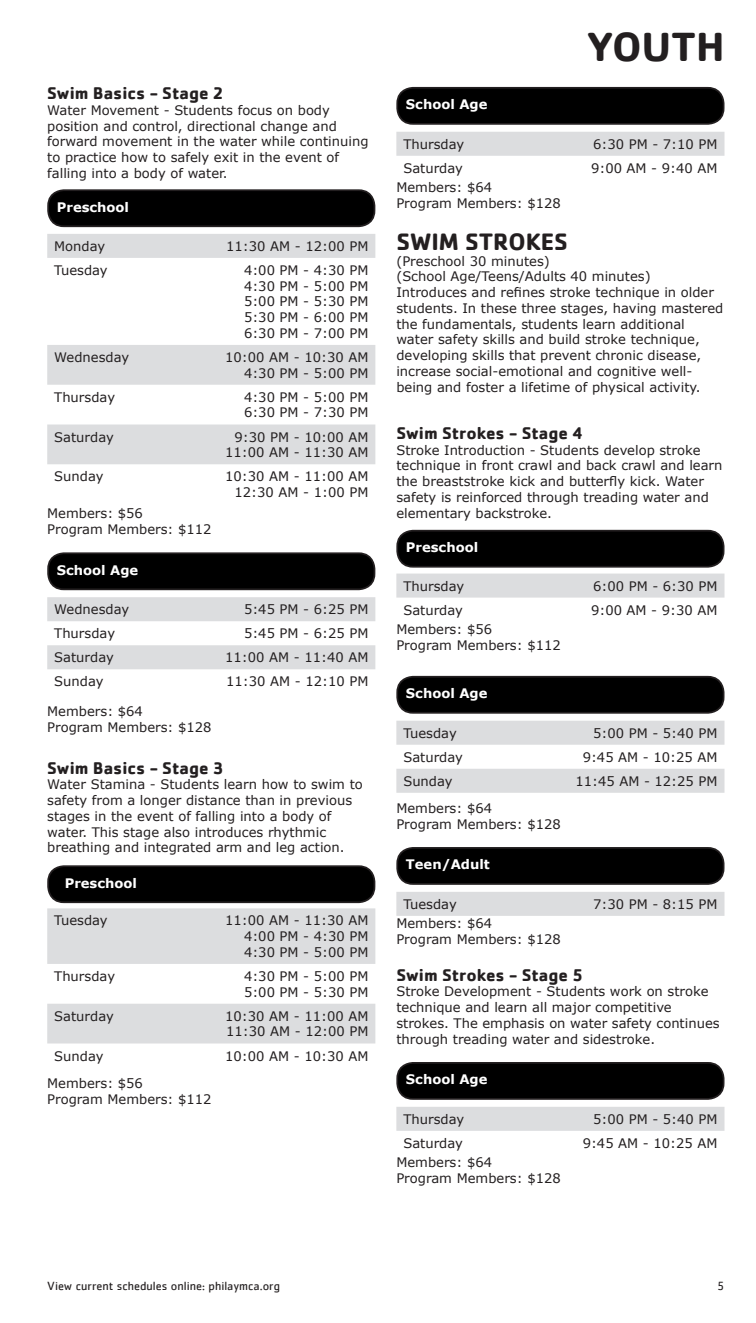
<style>
.page{position:relative;width:756px;height:1323px;background:#fff}
.page>*{position:absolute;margin:0;border:0;box-sizing:border-box;transform-origin:0 0}
.t1{font:700 42px "Cachet";color:#231f20}
.t2{font:700 24.5px "Cachet";color:#231f20}
.t3{font:700 17.5px "Cachet";color:#231f20}
.t4{font:13.12px/15.8px "Verdana";color:#231f20}
.t5{font:700 13.12px "Verdana";color:#fff}
.t6{font:12.25px "Cachet";color:#231f20}
</style>
<div class="page">
<div style="left:48px;top:190px;width:326px;height:36px;background:#000;border-radius:16px"></div>
<div style="left:47px;top:189px;width:328px;height:38px;border:2px solid #231f20;border-radius:16px"></div>
<svg style="left:47px;top:234px;width:328px;height:230px"></svg>
<div style="left:48px;top:553px;width:326px;height:36px;background:#000;border-radius:16px"></div>
<div style="left:47px;top:552px;width:328px;height:38px;border:2px solid #231f20;border-radius:16px"></div>
<svg style="left:47px;top:597px;width:328px;height:72px"></svg>
<div style="left:48px;top:866px;width:326px;height:36px;background:#000;border-radius:16px"></div>
<div style="left:47px;top:865px;width:328px;height:38px;border:2px solid #231f20;border-radius:16px"></div>
<svg style="left:47px;top:908px;width:328px;height:136px;fill:#dcdddf"></svg>
<div style="left:397px;top:88px;width:327px;height:36px;background:#000;border-radius:16px"></div>
<div style="left:396px;top:87px;width:328px;height:38px;border:2px solid #231f20;border-radius:16px"></div>
<div style="left:396px;top:132px;width:328px;height:24px;background:#dcdddf"></div>
<div style="left:397px;top:531px;width:327px;height:36px;background:#000;border-radius:16px"></div>
<div style="left:396px;top:530px;width:328px;height:38px;border:2px solid #231f20;border-radius:16px"></div>
<div style="left:396px;top:574px;width:328px;height:24px;background:#dcdddf"></div>
<div style="left:397px;top:677px;width:327px;height:36px;background:#000;border-radius:16px"></div>
<div style="left:396px;top:676px;width:328px;height:38px;border:2px solid #231f20;border-radius:16px"></div>
<svg style="left:396px;top:721px;width:328px;height:72px"></svg>
<div style="left:397px;top:848px;width:327px;height:36px;background:#000;border-radius:16px"></div>
<div style="left:396px;top:847px;width:328px;height:38px;border:2px solid #231f20;border-radius:16px"></div>
<div style="left:396px;top:892px;width:328px;height:24px;background:#dcdddf"></div>
<div style="left:397px;top:1063px;width:327px;height:36px;background:#000;border-radius:16px"></div>
<div style="left:396px;top:1062px;width:328px;height:38px;border:2px solid #231f20;border-radius:16px"></div>
<div style="left:396px;top:1107px;width:328px;height:24px;background:#dcdddf"></div>
<h3 class="t3" style="left:47px;top:82px;width:178px">Swim Basics - Stage 2</h3>
<p class="t4" style="left:47px;top:102px;width:323px">Water Movement - Students focus on body position and control, directional change and forward movement in the water while continuing to practice how to safely exit in the event of falling into a body of water.</p>
<p class="t5" style="left:57px;top:198px;width:74px">Preschool</p>
<p class="t4" style="left:54px;top:238px;width:53px">Monday</p>
<p class="t4" style="left:226px;top:238px;width:144px">11:30 AM - 12:00 PM</p>
<p class="t4" style="left:54px;top:262px;width:55px">Tuesday</p>
<p class="t4" style="left:244px;top:262px;width:126px;text-align:justify">4:00 PM - 4:30 PM 4:30 PM - 5:00 PM 5:00 PM - 5:30 PM 5:30 PM - 6:00 PM 6:30 PM - 7:00 PM</p>
<p class="t4" style="left:54px;top:349px;width:77px">Wednesday</p>
<p class="t4" style="left:225px;top:349px;width:145px;text-align:right">10:00 AM - 10:30 AM<br>4:30 PM - 5:00 PM</p>
<p class="t4" style="left:54px;top:389px;width:62px">Thursday</p>
<p class="t4" style="left:244px;top:389px;width:126px">4:30 PM - 5:00 PM<br>6:30 PM - 7:30 PM</p>
<p class="t4" style="left:54px;top:429px;width:61px">Saturday</p>
<p class="t4" style="left:225px;top:429px;width:145px;text-align:right">9:30 PM - 10:00 AM<br>11:00 AM - 11:30 AM</p>
<p class="t4" style="left:54px;top:469px;width:51px">Sunday</p>
<p class="t4" style="left:225px;top:469px;width:145px;text-align:right">10:30 AM - 11:00 AM<br>12:30 AM - 1:00 PM</p>
<p class="t4" style="left:47px;top:505px;width:166px">Members: $56<br>Program Members: $112</p>
<p class="t5" style="left:57px;top:561px;width:83px">School Age</p>
<p class="t4" style="left:54px;top:601px;width:77px">Wednesday</p>
<p class="t4" style="left:244px;top:601px;width:126px">5:45 PM - 6:25 PM</p>
<p class="t4" style="left:54px;top:625px;width:62px">Thursday</p>
<p class="t4" style="left:244px;top:625px;width:126px">5:45 PM - 6:25 PM</p>
<p class="t4" style="left:54px;top:650px;width:61px">Saturday</p>
<p class="t4" style="left:225px;top:650px;width:145px">11:00 AM - 11:40 AM</p>
<p class="t4" style="left:54px;top:674px;width:51px">Sunday</p>
<p class="t4" style="left:226px;top:674px;width:144px">11:30 AM - 12:10 PM</p>
<p class="t4" style="left:47px;top:703px;width:166px">Members: $64<br>Program Members: $128</p>
<h3 class="t3" style="left:47px;top:756px;width:178px">Swim Basics - Stage 3</h3>
<p class="t4" style="left:47px;top:777px;width:317px">Water Stamina - Students learn how to swim to safety from a longer distance than in previous stages in the event of falling into a body of water. This stage also introduces rhythmic breathing and integrated arm and leg action.</p>
<p class="t5" style="left:65px;top:874px;width:74px">Preschool</p>
<p class="t4" style="left:54px;top:913px;width:55px">Tuesday</p>
<p class="t4" style="left:244px;top:913px;width:126px;text-align:justify;text-indent:-19px">11:00 AM - 11:30 AM 4:00 PM - 4:30 PM 4:30 PM - 5:00 PM</p>
<p class="t4" style="left:54px;top:968px;width:62px">Thursday</p>
<p class="t4" style="left:244px;top:968px;width:126px">4:30 PM - 5:00 PM<br>5:00 PM - 5:30 PM</p>
<p class="t4" style="left:54px;top:1008px;width:61px">Saturday</p>
<p class="t4" style="left:225px;top:1008px;width:145px">10:30 AM - 11:00 AM<br>11:30 AM - 12:00 PM</p>
<p class="t4" style="left:54px;top:1048px;width:51px">Sunday</p>
<p class="t4" style="left:225px;top:1048px;width:145px">10:00 AM - 10:30 AM</p>
<p class="t4" style="left:47px;top:1075px;width:166px">Members: $56<br>Program Members: $112</p>
<h1 class="t1" style="left:587px;top:19px;width:139px">YOUTH</h1>
<p class="t5" style="left:406px;top:95px;width:83px">School Age</p>
<p class="t4" style="left:403px;top:136px;width:62px">Thursday</p>
<p class="t4" style="left:593px;top:136px;width:126px">6:30 PM - 7:10 PM</p>
<p class="t4" style="left:403px;top:160px;width:61px">Saturday</p>
<p class="t4" style="left:591px;top:160px;width:128px">9:00 AM - 9:40 AM</p>
<p class="t4" style="left:396px;top:179px;width:166px">Members: $64<br>Program Members: $128</p>
<h2 class="t2" style="left:396px;top:226px;width:173px">SWIM STROKES</h2>
<p class="t4" style="left:396px;top:253px;width:329px">(Preschool 30 minutes)<br>(School Age/Teens/Adults 40 minutes)<br>Introduces and refines stroke technique in older students. In these three stages, having mastered the fundamentals, students learn additional water safety skills and build stroke technique, developing skills that prevent chronic disease, increase social-emotional and cognitive well&shy;being and foster a lifetime of physical activity.</p>
<h3 class="t3" style="left:396px;top:422px;width:189px">Swim Strokes - Stage 4</h3>
<p class="t4" style="left:396px;top:442px;width:328px">Stroke Introduction - Students develop stroke technique in front crawl and back crawl and learn the breaststroke kick and butterfly kick. Water safety is reinforced through treading water and elementary backstroke.</p>
<p class="t5" style="left:406px;top:538px;width:74px">Preschool</p>
<p class="t4" style="left:403px;top:578px;width:62px">Thursday</p>
<p class="t4" style="left:593px;top:578px;width:126px">6:00 PM - 6:30 PM</p>
<p class="t4" style="left:403px;top:602px;width:61px">Saturday</p>
<p class="t4" style="left:591px;top:602px;width:128px">9:00 AM - 9:30 AM</p>
<p class="t4" style="left:396px;top:621px;width:166px">Members: $56<br>Program Members: $112</p>
<p class="t5" style="left:406px;top:684px;width:83px">School Age</p>
<p class="t4" style="left:403px;top:725px;width:55px">Tuesday</p>
<p class="t4" style="left:593px;top:725px;width:126px">5:00 PM - 5:40 PM</p>
<p class="t4" style="left:403px;top:749px;width:61px">Saturday</p>
<p class="t4" style="left:583px;top:749px;width:136px">9:45 AM - 10:25 AM</p>
<p class="t4" style="left:403px;top:773px;width:51px">Sunday</p>
<p class="t4" style="left:575px;top:773px;width:144px">11:45 AM - 12:25 PM</p>
<p class="t4" style="left:396px;top:800px;width:166px">Members: $64<br>Program Members: $128</p>
<p class="t5" style="left:406px;top:855px;width:85px">Teen/Adult</p>
<p class="t4" style="left:403px;top:896px;width:55px">Tuesday</p>
<p class="t4" style="left:593px;top:896px;width:126px">7:30 PM - 8:15 PM</p>
<p class="t4" style="left:396px;top:915px;width:166px">Members: $64<br>Program Members: $128</p>
<h3 class="t3" style="left:396px;top:963px;width:189px">Swim Strokes - Stage 5</h3>
<p class="t4" style="left:396px;top:984px;width:325px">Stroke Development - Students work on stroke technique and learn all major competitive strokes. The emphasis on water safety continues through treading water and sidestroke.</p>
<p class="t5" style="left:406px;top:1070px;width:83px">School Age</p>
<p class="t4" style="left:403px;top:1111px;width:62px">Thursday</p>
<p class="t4" style="left:593px;top:1111px;width:126px">5:00 PM - 5:40 PM</p>
<p class="t4" style="left:403px;top:1135px;width:61px">Saturday</p>
<p class="t4" style="left:583px;top:1135px;width:136px">9:45 AM - 10:25 AM</p>
<p class="t4" style="left:396px;top:1154px;width:166px">Members: $64<br>Program Members: $128</p>
<p class="t6" style="left:47px;top:1278px;width:234px">View current schedules online: philaymca.org</p>
<p class="t6" style="left:717px;top:1278px;width:9px">5</p>
</div>
